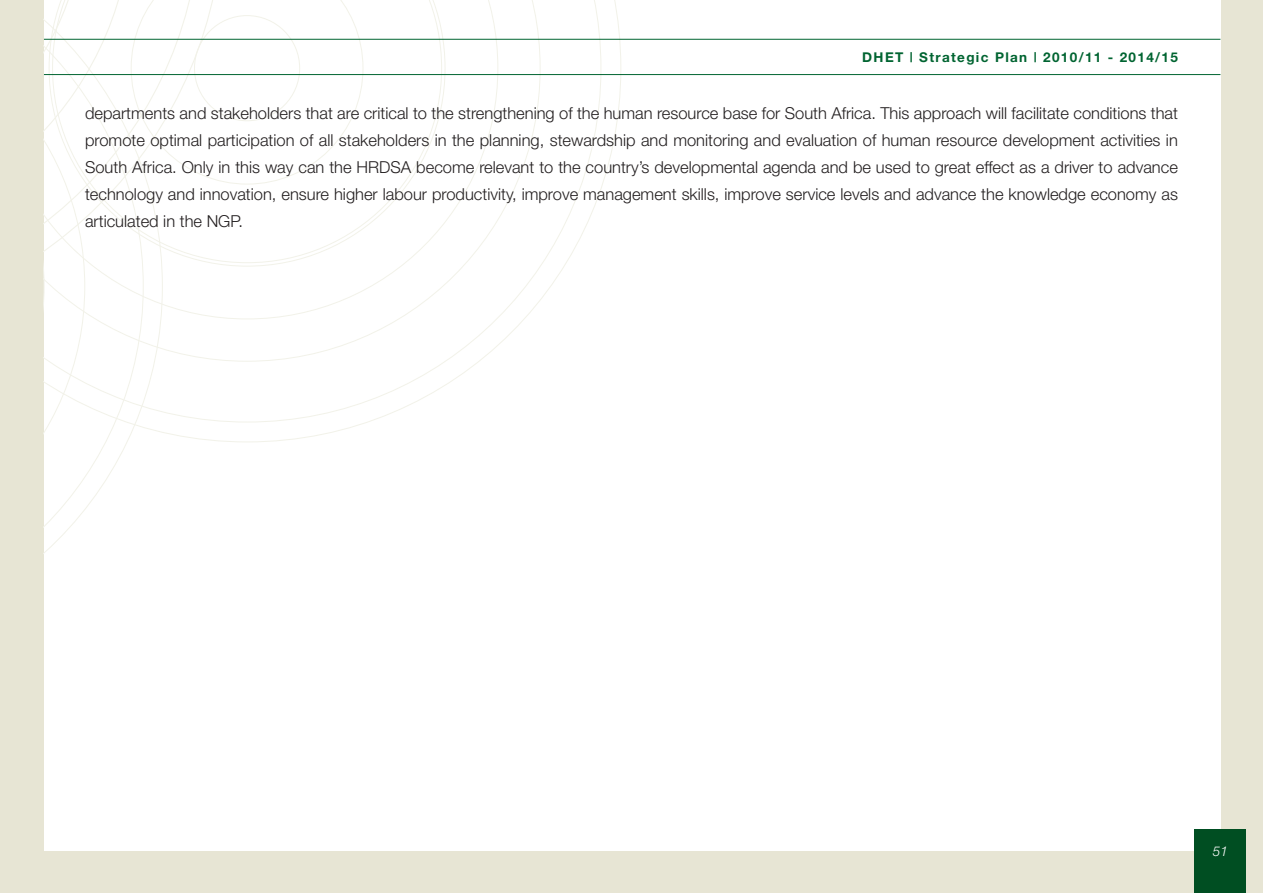
<style>
.page{position:relative;width:1263px;height:893px;background:#e7e5d4}
.page>*{position:absolute;margin:0;border:0;box-sizing:border-box;transform-origin:0 0}
.t1{font:300 16.5px/27px "Helvetica Neue";color:#231f20;text-align:justify}
.t2{font:700 13.5px "Helvetica Neue";letter-spacing:.1em;color:#006431}
.t3{font:italic 300 13.5px "Helvetica Neue";color:#fff}
</style>
<div class="page">
<div style="left:44px;top:0;width:1176px;height:850px;background:#fff"></div>
<svg style="left:163px;top:0;width:459px;height:442px"></svg>
<svg style="left:163px;top:0;width:61px;height:329px"></svg>
<svg style="left:44px;top:0;width:119px;height:553px"></svg>
<div style="left:1194px;top:829px;width:52px;height:64px;background:#004e22"></div>
<hr style="left:44px;top:74px;width:1176px;height:1px;background:#006431">
<hr style="left:44px;top:39px;width:1176px;height:1px;background:#006431">
<p class="t2" style="left:862px;top:49px;width:317px">DHET | Strategic Plan | 2010/11 - 2014/15</p>
<p class="t1" style="left:85px;top:100px;width:1094px">departments and stakeholders that are critical to the strengthening of the human resource base for South Africa. This approach will facilitate conditions that promote optimal participation of all stakeholders in the planning, stewardship and monitoring and evaluation of human resource development activities in South Africa. Only in this way can the HRDSA become relevant to the country’s developmental agenda and be used to great effect as a driver to advance technology and innovation, ensure higher labour productivity, improve management skills, improve service levels and advance the knowledge economy as articulated in the NGP.</p>
<p class="t3" style="left:1213px;top:843px;width:17px">51</p>
</div>
